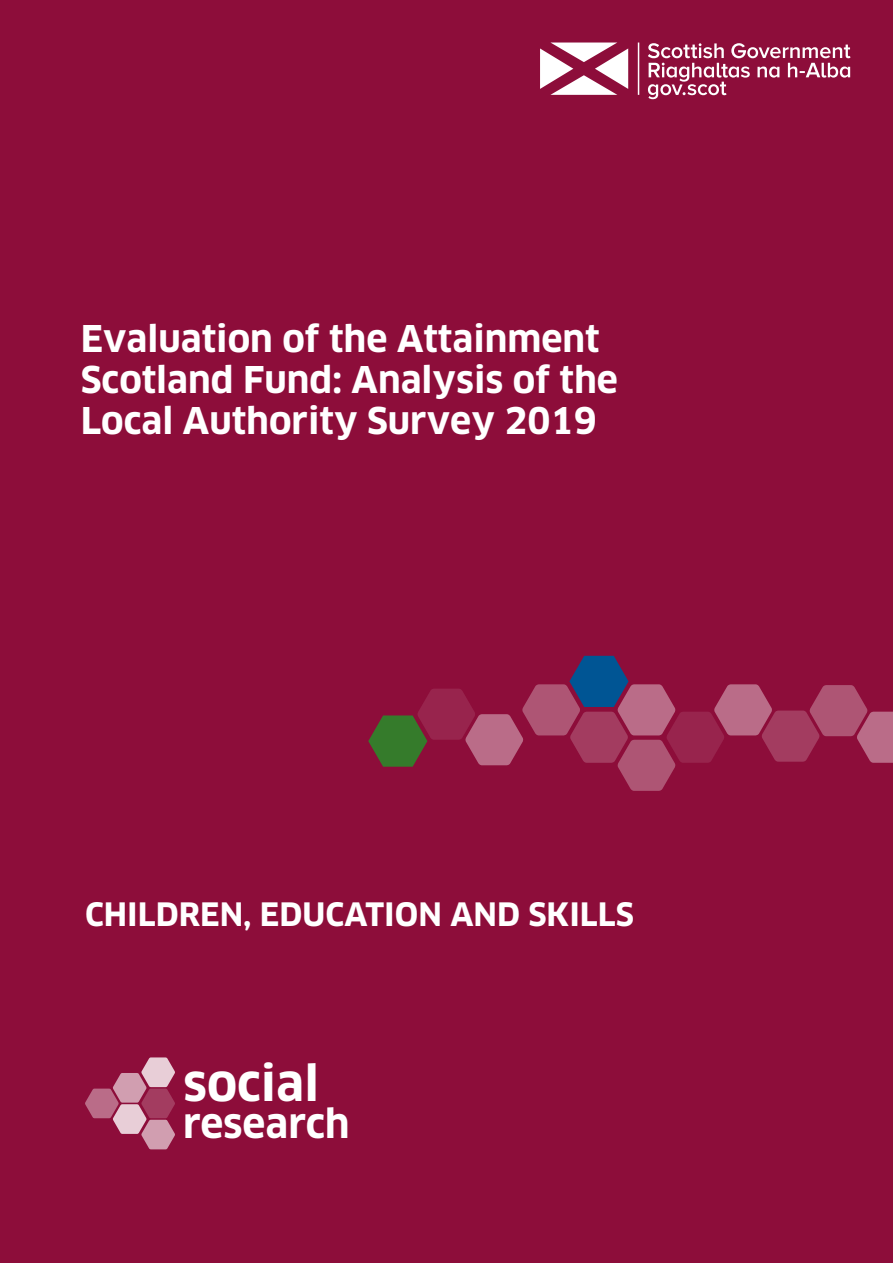
<style>
.page{position:relative;width:893px;height:1263px;background:#8d0d3a}
.page>*{position:absolute;margin:0;border:0;box-sizing:border-box;transform-origin:0 0}
.t1{font:700 48.3px "Clan";color:#fff}
.t2{font:700 39.15px "Clan";color:#fff}
.t3{font:700 36px/40.8px "Clan OT";color:#fff}
.t4{font:700 31.5px "Clan";color:#fff}
</style>
<div class="page">
<svg style="left:85px;top:1057px;width:90px;height:92px"></svg>
<svg style="left:368px;top:656px;width:525px;height:135px"></svg>
<hr style="left:638px;top:43px;width:1px;height:52px;background:#fff">
<svg style="left:540px;top:43px;width:88px;height:52px"></svg>
<svg style="left:648px;top:43px;width:202px;height:56px"></svg>
<p class="t3" style="left:81px;top:321px;width:539px">Evaluation of the Attainment<br>Scotland Fund: Analysis of the<br>Local Authority Survey 2019</p>
<p class="t4" style="left:85px;top:895px;width:550px">CHILDREN, EDUCATION AND SKILLS</p>
<h1 class="t1" style="left:183px;top:1053px;width:137px">social</h1>
<p class="t2" style="left:183px;top:1099px;width:168px">research</p>
</div>
